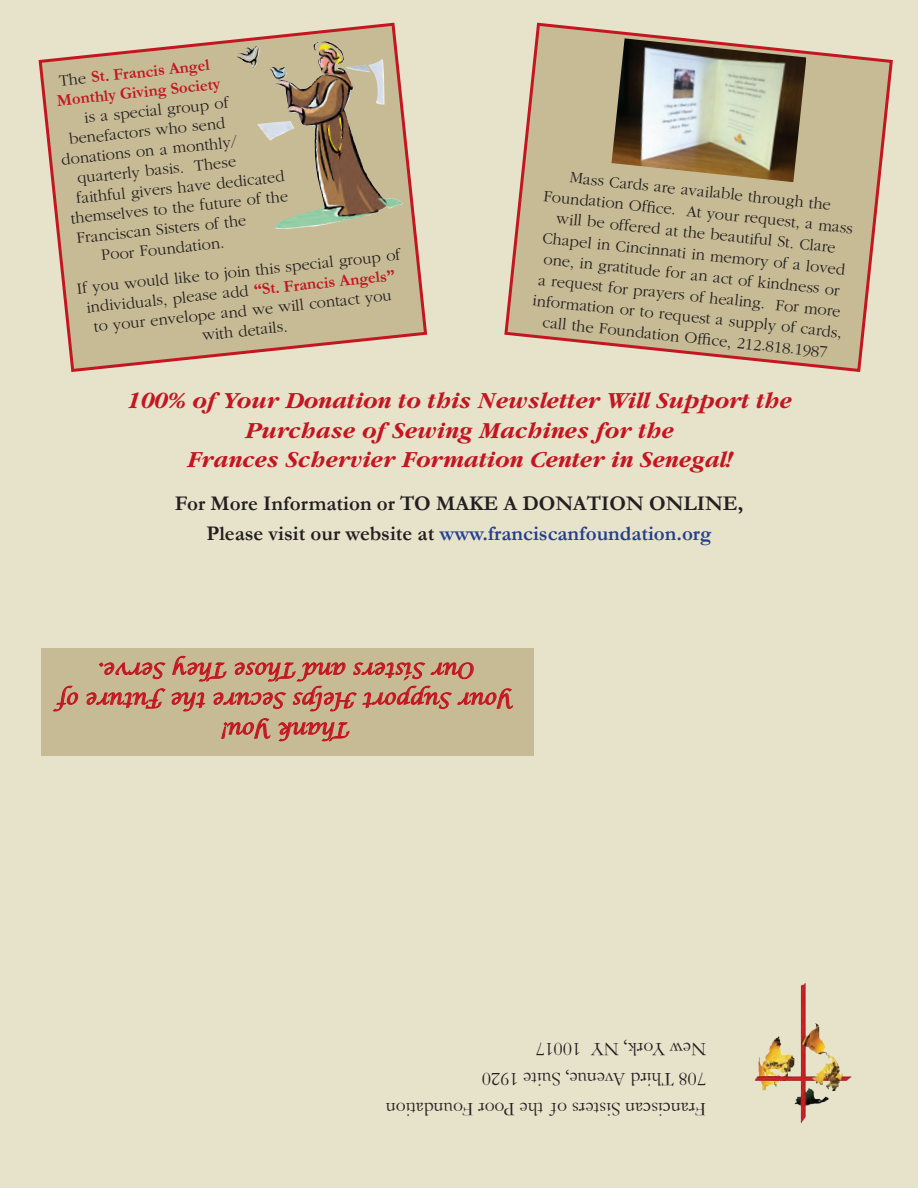
<style>
.page{position:relative;width:918px;height:1188px;background:#e7e2ca}
.page>*{position:absolute;margin:0;border:0;box-sizing:border-box;transform-origin:0 0}
.t1{font:italic 700 24px/29.2px "Garamond";color:#c31621;text-align:center}
.t2{font:700 21px/29.8px "Garamond";color:#231f20;text-align:center}
.t3{font:italic 21px/29.8px "Lucida Calligraphy";color:#c31621;text-align:center}
.t4{font:19.5px/30px "Garamond";color:#231f20}
.t5{font:300 16.5px/21px "Garamond";color:#231f20;text-align:center}
.t6{font:700 16.5px/19.8px "Garamond";color:#c31621}
.s1{font-weight:300;color:#231f20}
.s2{font-weight:700;color:#c31621}
.s3{color:#253f8e}
</style>
<div class="page">
<svg style="left:504px;top:22px;width:389px;height:350px"></svg>
<img style="left:754px;top:983px;width:98px;height:141px">
<img style="left:612px;top:38px;width:194px;height:144px">
<div style="left:41px;top:648px;width:493px;height:108px;background:#c6bb95"></div>
<svg style="left:278px;top:722px;width:72px;height:20px"></svg>
<svg style="left:221px;top:718px;width:50px;height:21px"></svg>
<svg style="left:53px;top:685px;width:25px;height:27px"></svg>
<svg style="left:86px;top:656px;width:427px;height:56px"></svg>
<svg style="left:38px;top:22px;width:390px;height:350px"></svg>
<img style="left:238px;top:41px;width:165px;height:188px">
<p class="t6" style="left:54px;top:71px;width:166px;rotate:-6deg"><span class="s1">The</span> St. Francis Angel<br>Monthly Giving Society</p>
<p class="t5" style="left:83px;top:108px;width:146px;rotate:-6deg">is a special group of</p>
<p class="t5" style="left:68px;top:129px;width:158px;rotate:-6deg">benefactors who send</p>
<p class="t5" style="left:60px;top:150px;width:178px;rotate:-6deg">donations on a monthly/</p>
<p class="t5" style="left:76px;top:168px;width:161px;rotate:-6deg">quarterly basis. These</p>
<p class="t5" style="left:75px;top:188px;width:211px;rotate:-6deg">faithful givers have dedicated</p>
<p class="t5" style="left:70px;top:209px;width:220px;rotate:-6deg">themselves to the future of the</p>
<p class="t5" style="left:75px;top:228px;width:172px;rotate:-6deg">Franciscan Sisters of the</p>
<p class="t5" style="left:100px;top:245px;width:125px;rotate:-6deg">Poor Foundation.</p>
<p class="t5" style="left:76px;top:279px;width:327px;line-height:19.8px;rotate:-6deg">If you would like to join this special group of individuals, please add <span class="s2">“St. Francis Angels” </span>to your envelope and we will contact you with details.</p>
<p class="t5" style="left:547px;top:165px;width:313px;rotate:6deg">Mass Cards are available through the Foundation Offi ce. At your request, a mass will be offered at the beautiful St. Clare Chapel in Cincinnati in memory of a loved one, in gratitude for an act of kindness or<br>a request for prayers of healing. For more information or to request a supply of cards, call the Foundation Offi ce, 212.818.1987</p>
<h1 class="t1" style="left:127px;top:386px;width:666px">100% of Your Donation to this Newsletter Will Support the<br>Purchase of Sewing Machines for the<br>Frances Schervier Formation Center in Senegal!</h1>
<p class="t2" style="left:175px;top:489px;width:570px">For More Information or TO MAKE A DONATION ONLINE,<br>Please visit our website at <span class="s3">www.franciscanfoundation.org</span></p>
<p class="t3" style="left:515px;top:744px;width:458px;rotate:-180deg">Thank You!<br>Your Support Helps Secure the Future of<br>Our Sisters and Those They Serve.</p>
<p class="t4" style="left:706px;top:1125px;width:322px;rotate:-180deg">Franciscan Sisters of the Poor Foundation<br>708 Third Avenue, Suite 1920<br>New York, NY 10017</p>
</div>
